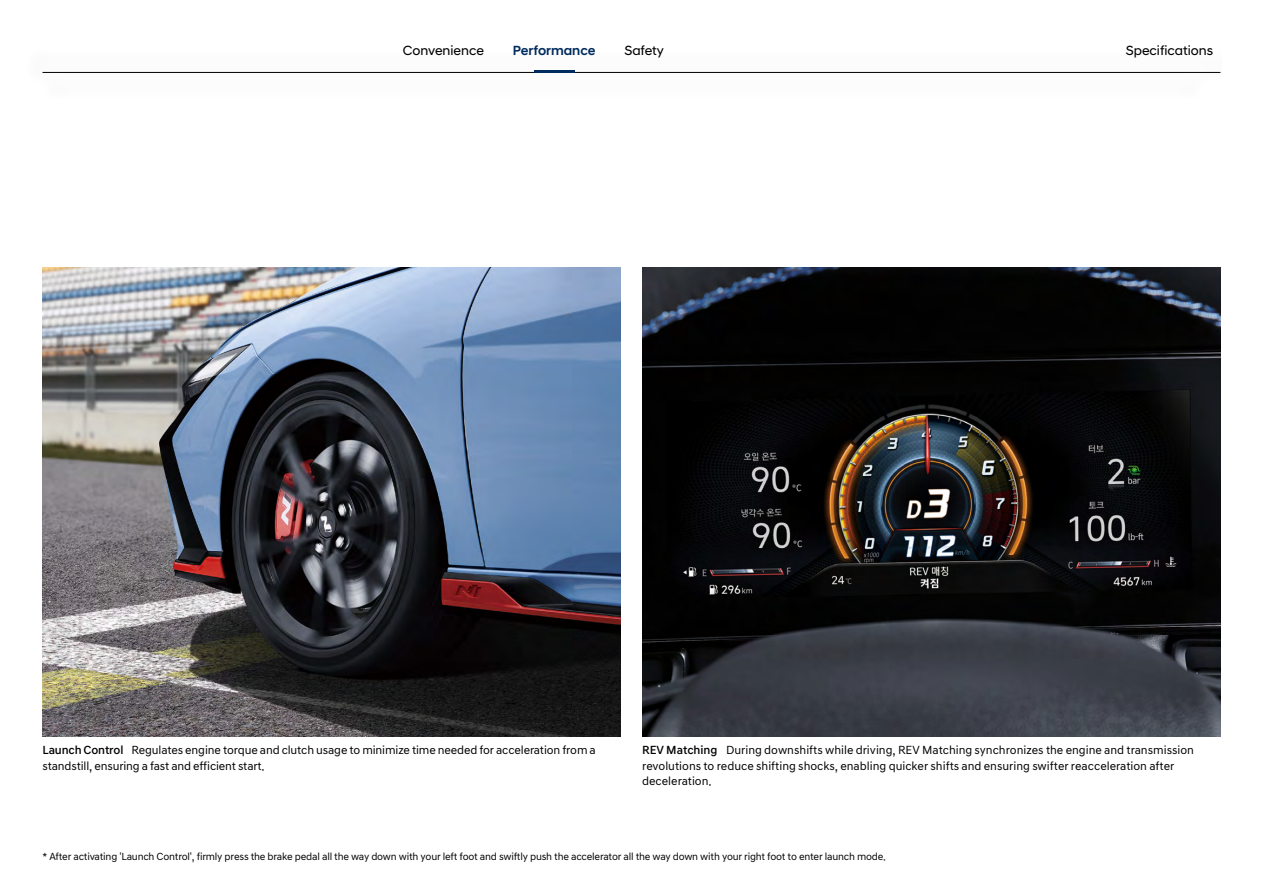
<style>
.page{position:relative;width:1263px;height:893px;background:#fff}
.page>*{position:absolute;margin:0;border:0;box-sizing:border-box;transform-origin:0 0}
.t1{font:13.5px "Hyundai Sans Head KROTF Regular";color:#000}
.t2{font:13.5px "Hyundai Sans Head KROTF Medium";color:#002b5e}
.t3{font:12px/15.5px "Hyundai Sans Text KROTF Regular";color:#000}
.t4{font:10.5px "Hyundai Sans Text KROTF Regular";letter-spacing:-.02em;color:#000}
.s1{font-family:"Hyundai Sans Text KROTF Medium"}
</style>
<div class="page">
<hr style="left:43px;top:72px;width:1177px;height:1px;background:#000">
<hr style="left:534px;top:70px;width:41px;height:3px;background:#002b5e">
<img style="left:43px;top:268px;width:578px;height:468px">
<img style="left:642px;top:268px;width:578px;height:468px">
<p class="t1" style="left:403px;top:43px;width:83px">Convenience</p>
<p class="t2" style="left:513px;top:43px;width:84px">Performance</p>
<p class="t1" style="left:624px;top:43px;width:41px">Safety</p>
<p class="t1" style="left:1126px;top:43px;width:89px">Specifications</p>
<p class="t3" style="left:43px;top:742px;width:555px"><span class="s1">Launch Control</span> Regulates engine torque and clutch usage to minimize time needed for acceleration from a standstill, ensuring a fast and efficient start.</p>
<p class="t3" style="left:642px;top:742px;width:553px"><span class="s1">REV Matching</span> During downshifts while driving, REV Matching synchronizes the engine and transmission revolutions to reduce shifting shocks, enabling quicker shifts and ensuring swifter reacceleration after deceleration.</p>
<p class="t4" style="left:43px;top:850px;width:845px">* After activating 'Launch Control', firmly press the brake pedal all the way down with your left foot and swiftly push the accelerator all the way down with your right foot to enter launch mode.</p>
</div>
